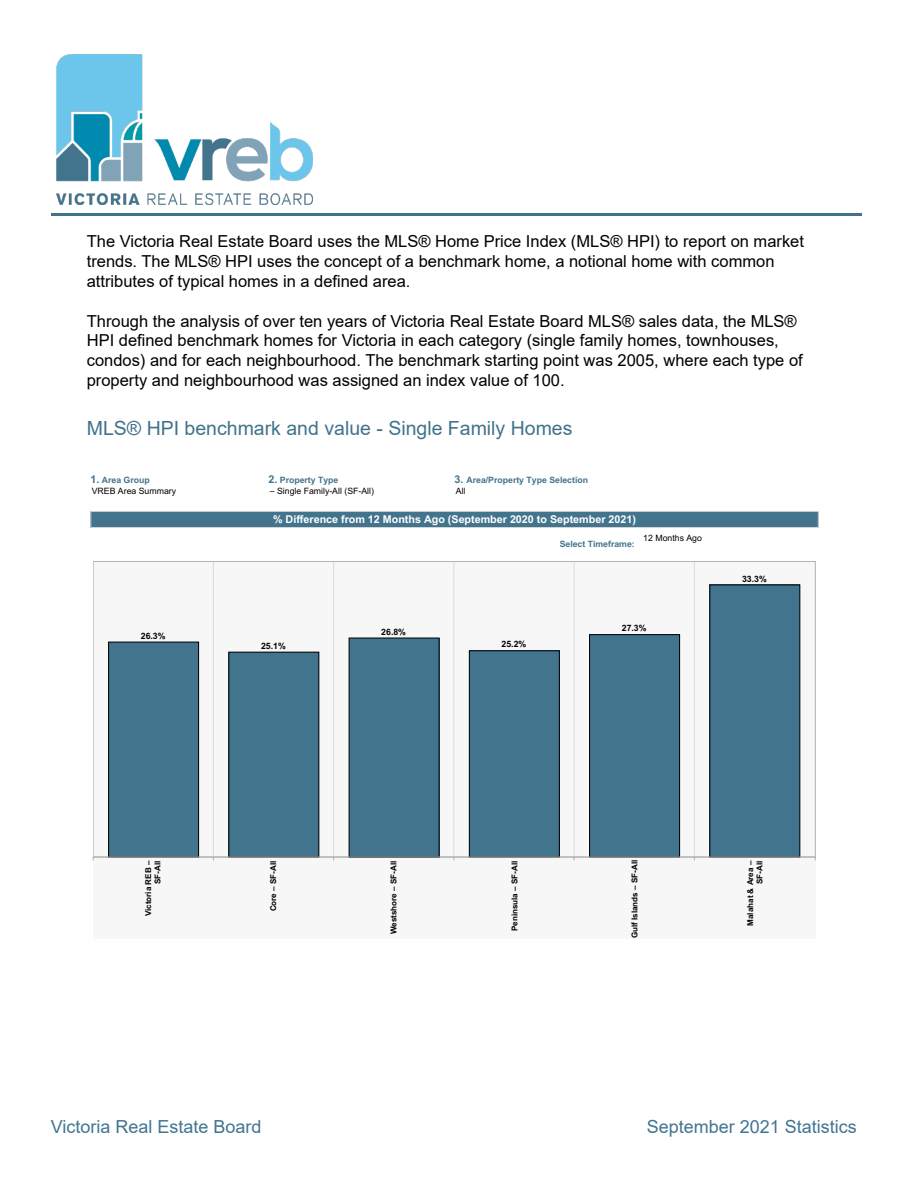
<style>
.page{position:relative;width:918px;height:1188px;background:#fff}
.page>*{position:absolute;margin:0;border:0;box-sizing:border-box;transform-origin:0 0}
.t1{font:19.5px "Arial";color:#41738c}
.t2{font:18px "Arial";color:#427590}
.t3{font:16.5px/19.8px "Arial";color:#000}
.t4{font:700 10.8px "Arial";color:#fff}
.t5{font:8.7px/10.8px "Arial";color:#000}
.t6{font:700 8.7px/10.8px "Arial";color:#42748d}
.t7{font:700 8.7px "Arial";color:#000}
.t8{font:700 8.1px/9.4px "Arial";color:#000;text-align:right}
.s1{font-weight:700;font-size:10.8px;color:#42748d}
.s2{font-weight:700;color:#42748d}
.s3{font-size:10.8px}
.s4{font-weight:400;color:#000}
</style>
<div class="page">
<img style="left:57px;top:54px;width:256px;height:151px">
<hr style="left:51px;top:214px;width:811px;height:2px;background:#41738c">
<div style="left:90px;top:511px;width:729px;height:17px;background:#42748d"></div>
<div style="left:90px;top:511px;width:729px;height:17px;border:1px solid #d7d7d7"></div>
<div style="left:93px;top:561px;width:722px;height:378px;background:#f7f7f7"></div>
<svg style="left:213px;top:562px;width:1px;height:298px"></svg>
<svg style="left:333px;top:562px;width:1px;height:298px"></svg>
<svg style="left:454px;top:563px;width:1px;height:297px"></svg>
<svg style="left:574px;top:562px;width:1px;height:298px"></svg>
<svg style="left:694px;top:562px;width:1px;height:298px"></svg>
<div style="left:710px;top:585px;width:90px;height:272px;background:#42748d"></div>
<div style="left:709px;top:585px;width:91px;height:272px;border:1px solid #000"></div>
<div style="left:590px;top:635px;width:90px;height:222px;background:#42748d"></div>
<div style="left:589px;top:634px;width:91px;height:223px;border:1px solid #000"></div>
<div style="left:469px;top:651px;width:90px;height:206px;background:#42748d"></div>
<div style="left:469px;top:650px;width:91px;height:207px;border:1px solid #000"></div>
<div style="left:349px;top:638px;width:90px;height:219px;background:#42748d"></div>
<div style="left:349px;top:638px;width:90px;height:219px;border:1px solid #000"></div>
<div style="left:229px;top:652px;width:90px;height:205px;background:#42748d"></div>
<div style="left:228px;top:652px;width:91px;height:205px;border:1px solid #000"></div>
<div style="left:109px;top:642px;width:90px;height:215px;background:#42748d"></div>
<div style="left:108px;top:642px;width:91px;height:215px;border:1px solid #000"></div>
<hr style="left:93px;top:561px;width:1px;height:296px;background:#b0b0b0">
<hr style="left:815px;top:561px;width:1px;height:296px;background:#b0b0b0">
<hr style="left:93px;top:561px;width:722px;height:1px;background:#b0b0b0">
<hr style="left:93px;top:857px;width:722px;height:1px;background:#b0b0b0">
<p class="t3" style="left:87px;top:232px;width:719px">The Victoria Real Estate Board uses the MLS® Home Price Index (MLS® HPI) to report on market trends. The MLS® HPI uses the concept of a benchmark home, a notional home with common</p>
<p class="t3" style="left:87px;top:271px;width:325px">attributes of typical homes in a defined area.</p>
<p class="t3" style="left:87px;top:311px;width:718px">Through the analysis of over ten years of Victoria Real Estate Board MLS® sales data, the MLS® HPI defined benchmark homes for Victoria in each category (single family homes, townhouses, condos) and for each neighbourhood. The benchmark starting point was 2005, where each type of property and neighbourhood was assigned an index value of 100.</p>
<p class="t1" style="left:87px;top:415px;width:487px">MLS® HPI benchmark and value - Single Family Homes</p>
<p class="t5" style="left:90px;top:475px;width:87px"><span class="s1">1.</span> <span class="s2">Area Group<br></span>VREB Area Summary</p>
<p class="t6" style="left:455px;top:475px;width:135px"><span class="s3">3.</span> Area/Property Type Selection<br><span class="s4">All</span></p>
<p class="t6" style="left:268px;top:475px;width:72px"><span class="s3">2.</span> Property Type</p>
<p class="t5" style="left:270px;top:486px;width:106px">– Single Family-All (SF-All)</p>
<p class="t4" style="left:273px;top:515px;width:364px">% Difference from 12 Months Ago (September 2020 to September 2021)</p>
<p class="t6" style="left:560px;top:540px;width:77px">Select Timeframe:</p>
<p class="t5" style="left:643px;top:533px;width:60px">12 Months Ago</p>
<p class="t7" style="left:141px;top:632px;width:26px">26.3%</p>
<p class="t7" style="left:261px;top:642px;width:26px">25.1%</p>
<p class="t7" style="left:381px;top:628px;width:26px">26.8%</p>
<p class="t7" style="left:502px;top:641px;width:26px">25.2%</p>
<p class="t7" style="left:622px;top:625px;width:26px">27.3%</p>
<p class="t7" style="left:742px;top:575px;width:26px">33.3%</p>
<p class="t8" style="left:144px;top:916px;width:57px;rotate:-90deg">Victoria REB –<br>SF-All</p>
<p class="t8" style="left:269px;top:911px;width:52px;rotate:-90deg">Core – SF-All</p>
<p class="t8" style="left:390px;top:934px;width:75px;rotate:-90deg">Westshore – SF-All</p>
<p class="t8" style="left:511px;top:931px;width:72px;rotate:-90deg">Peninsula – SF-All</p>
<p class="t8" style="left:631px;top:938px;width:80px;rotate:-90deg">Gulf Islands – SF-All</p>
<p class="t8" style="left:746px;top:926px;width:66px;rotate:-90deg">Malahat &amp; Area –<br>SF-All</p>
<p class="t2" style="left:51px;top:1115px;width:212px">Victoria Real Estate Board</p>
<p class="t2" style="left:647px;top:1115px;width:211px">September 2021 Statistics</p>
</div>
